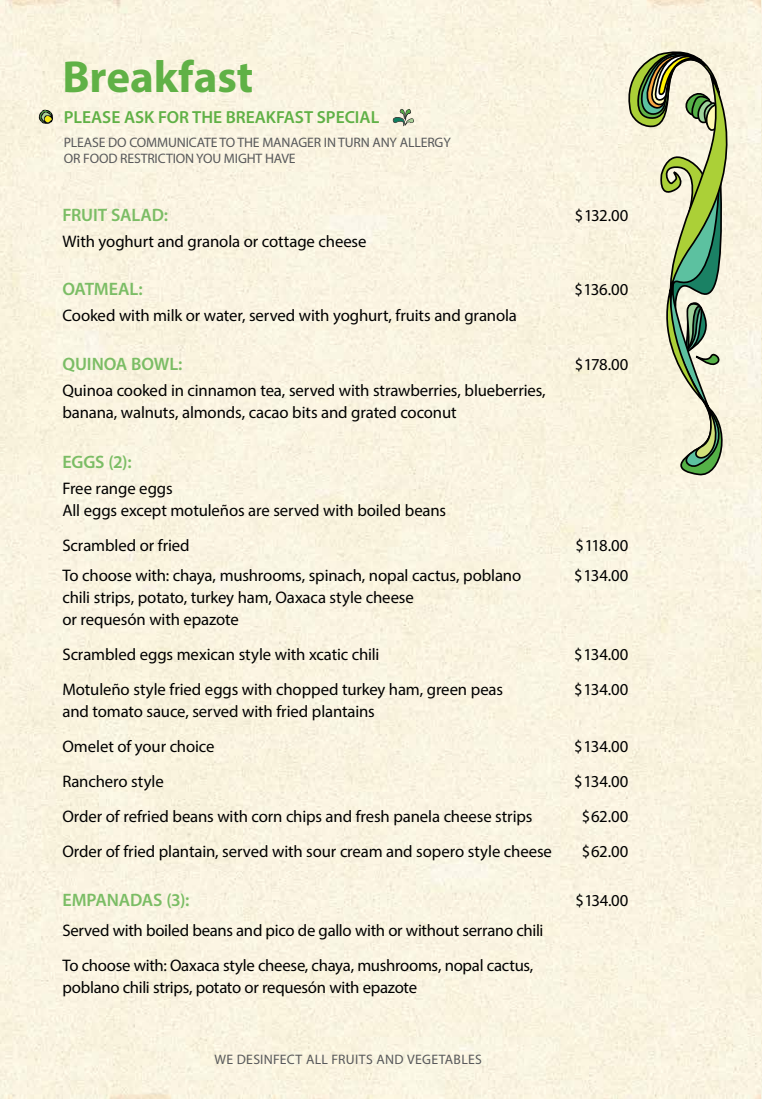
<style>
.page{position:relative;width:762px;height:1099px;background:#fff}
.page>*{position:absolute;margin:0;border:0;box-sizing:border-box;transform-origin:0 0}
.t1{font:700 45px "Myriad Pro";color:#60b146}
.t2{font:600 18px "Myriad Pro";letter-spacing:-.01em;color:#7bbd65}
.t3{font:600 17.5px "Myriad Pro";color:#60b146}
.t4{font:16.75px/22.2px "Myriad Pro";letter-spacing:-.01em;color:#000}
.t5{font:13.75px/16.5px "Myriad Pro";letter-spacing:-.01em;color:#58595b}
.t6{font:13.75px "Myriad Pro";letter-spacing:.025em;color:#58595b}
</style>
<div class="page">
<div style="left:0;top:0;width:761px;height:1098px;background:#faf4e1"></div>
<img style="left:761px;top:0;width:1px;height:1098px">
<svg style="left:621px;top:29px;width:114px;height:450px;background:#dfddc4"></svg>
<svg style="left:630px;top:77px;width:129px;height:329px;background:#ced5b5"></svg>
<svg style="left:393px;top:109px;width:21px;height:17px"></svg>
<svg style="left:39px;top:110px;width:14px;height:14px"></svg>
<h1 class="t1" style="left:62px;top:48px;width:192px">Breakfast</h1>
<p class="t3" style="left:64px;top:106px;width:317px">PLEASE ASK FOR THE BREAKFAST SPECIAL</p>
<p class="t5" style="left:64px;top:134px;width:388px">PLEASE DO COMMUNICATE TO THE MANAGER IN TURN ANY ALLERGY<br>OR FOOD RESTRICTION YOU MIGHT HAVE</p>
<p class="t2" style="left:62px;top:203px;width:107px">FRUIT SALAD:</p>
<p class="t4" style="left:575px;top:204px;width:55px">$132.00</p>
<p class="t4" style="left:62px;top:230px;width:306px">With yoghurt and granola or cottage cheese</p>
<p class="t2" style="left:62px;top:278px;width:82px">OATMEAL:</p>
<p class="t4" style="left:574px;top:278px;width:56px">$136.00</p>
<p class="t4" style="left:62px;top:304px;width:456px">Cooked with milk or water, served with yoghurt, fruits and granola</p>
<p class="t2" style="left:62px;top:352px;width:122px">QUINOA BOWL:</p>
<p class="t4" style="left:575px;top:352px;width:55px">$178.00</p>
<p class="t4" style="left:62px;top:379px;width:485px">Quinoa cooked in cinnamon tea, served with strawberries, blueberries, banana, walnuts, almonds, cacao bits and grated coconut</p>
<p class="t2" style="left:62px;top:450px;width:71px">EGGS (2):</p>
<p class="t4" style="left:62px;top:477px;width:385px">Free range eggs<br>All eggs except motuleños are served with boiled beans</p>
<p class="t4" style="left:62px;top:534px;width:129px">Scrambled or fried</p>
<p class="t4" style="left:575px;top:534px;width:54px">$118.00</p>
<p class="t4" style="left:62px;top:563px;width:460px">To choose with: chaya, mushrooms, spinach, nopal cactus, poblano</p>
<p class="t4" style="left:574px;top:563px;width:56px">$134.00</p>
<p class="t4" style="left:62px;top:586px;width:353px">chili strips, potato, turkey ham, Oaxaca style cheese or requesón with epazote</p>
<p class="t4" style="left:62px;top:643px;width:319px">Scrambled eggs mexican style with xcatic chili</p>
<p class="t4" style="left:574px;top:643px;width:56px">$134.00</p>
<p class="t4" style="left:62px;top:678px;width:442px">Motuleño style fried eggs with chopped turkey ham, green peas</p>
<p class="t4" style="left:574px;top:678px;width:56px">$134.00</p>
<p class="t4" style="left:62px;top:694px;width:314px;line-height:34.8px">and tomato sauce, served with fried plantains<br>Omelet of your choice</p>
<p class="t4" style="left:574px;top:735px;width:56px">$134.00</p>
<p class="t4" style="left:62px;top:770px;width:103px">Ranchero style</p>
<p class="t4" style="left:574px;top:770px;width:56px">$134.00</p>
<p class="t4" style="left:62px;top:804px;width:471px">Order of refried beans with corn chips and fresh panela cheese strips</p>
<p class="t4" style="left:582px;top:804px;width:48px">$62.00</p>
<p class="t4" style="left:62px;top:839px;width:491px">Order of fried plantain, served with sour cream and sopero style cheese</p>
<p class="t4" style="left:582px;top:839px;width:48px">$62.00</p>
<p class="t2" style="left:62px;top:889px;width:129px">EMPANADAS (3):</p>
<p class="t4" style="left:575px;top:889px;width:55px">$134.00</p>
<p class="t4" style="left:62px;top:913px;width:482px;line-height:34.8px">Served with boiled beans and pico de gallo with or without serrano chili<br>To choose with: Oaxaca style cheese, chaya, mushrooms, nopal cactus,</p>
<p class="t4" style="left:62px;top:976px;width:356px">poblano chili strips, potato or requesón with epazote</p>
<p class="t6" style="left:214px;top:1050px;width:269px">WE DESINFECT ALL FRUITS AND VEGETABLES</p>
</div>
